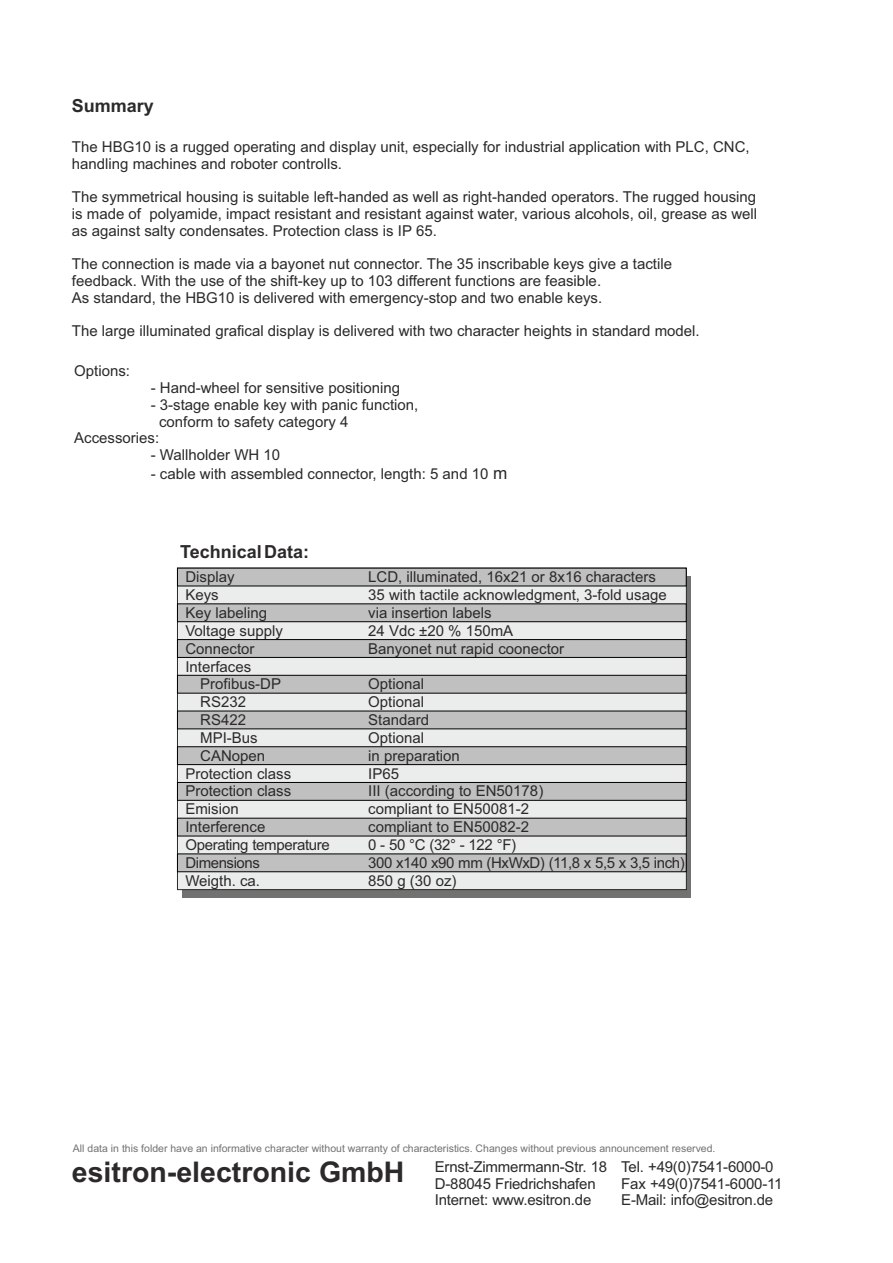
<style>
.page{position:relative;width:893px;height:1263px;background:#fff}
.page>*{position:absolute;margin:0;border:0;box-sizing:border-box;transform-origin:0 0}
.t1{font:700 18px "Arial";color:#2b2a29}
.t2{font:15px/16.8px "Arial";color:#2b2a29}
.t3{font:15px "Arial";letter-spacing:-.03em;color:#2b2a29}
.t4{font:15px "Arial";letter-spacing:-.02em;color:#2b2a29}
.t5{font:10.5px "Arial";color:#727271}
.s1{font-size:17.1px}
.s2{font-weight:700;font-size:28.5px}
</style>
<div class="page">
<div style="left:182px;top:576px;width:509px;height:322px;background:#727271"></div>
<div style="left:177px;top:587px;width:510px;height:303px;background:#ebecec"></div>
<svg style="left:177px;top:746px;width:510px;height:19px"></svg>
<svg style="left:177px;top:782px;width:510px;height:19px"></svg>
<svg style="left:177px;top:817px;width:510px;height:20px"></svg>
<svg style="left:177px;top:853px;width:510px;height:19px"></svg>
<svg style="left:177px;top:603px;width:510px;height:19px"></svg>
<svg style="left:177px;top:639px;width:510px;height:19px"></svg>
<svg style="left:177px;top:674px;width:510px;height:20px"></svg>
<svg style="left:177px;top:567px;width:510px;height:20px"></svg>
<svg style="left:177px;top:710px;width:510px;height:20px"></svg>
<p class="t1" style="left:72px;top:99px;width:84px">Summary</p>
<p class="t2" style="left:72px;top:139px;width:679px">The HBG10 is a rugged operating and display unit, especially for industrial application with PLC, CNC, handling machines and roboter controlls.</p>
<p class="t2" style="left:72px;top:190px;width:687px;text-align:justify">The symmetrical housing is suitable left-handed as well as right-handed operators. The rugged housing is made of polyamide, impact resistant and resistant against water, various alcohols, oil, grease as well as against salty condensates. Protection class is IP 65.</p>
<p class="t2" style="left:72px;top:257px;width:602px">The connection is made via a bayonet nut connector. The 35 inscribable keys give a tactile feedback. With the use of the shift-key up to 103 different functions are feasible.<br>As standard, the HBG10 is delivered with emergency-stop and two enable keys.</p>
<p class="t2" style="left:72px;top:324px;width:629px">The large illuminated grafical display is delivered with two character heights in standard model.</p>
<p class="t2" style="left:74px;top:364px;width:57px">Options:</p>
<p class="t2" style="left:151px;top:381px;width:251px">- Hand-wheel for sensitive positioning</p>
<p class="t2" style="left:151px;top:398px;width:269px">- 3-stage enable key with panic function,</p>
<p class="t2" style="left:159px;top:414px;width:191px">conform to safety category 4</p>
<p class="t2" style="left:74px;top:431px;width:87px">Accessories:</p>
<p class="t2" style="left:151px;top:448px;width:131px">- Wallholder WH 10</p>
<p class="t2" style="left:151px;top:467px;width:358px">- cable with assembled connector, length: 5 and 10 <span class="s1">m</span></p>
<p class="t1" style="left:180px;top:545px;width:131px">Technical Data:</p>
<p class="t2" style="left:185px;top:570px;width:51px">Display</p>
<p class="t2" style="left:368px;top:570px;width:289px">LCD, illuminated, 16x21 or 8x16 characters</p>
<p class="t2" style="left:185px;top:588px;width:35px">Keys</p>
<p class="t2" style="left:368px;top:588px;width:300px">35 with tactile acknowledgment, 3-fold usage</p>
<p class="t2" style="left:185px;top:606px;width:83px">Key labeling</p>
<p class="t2" style="left:368px;top:606px;width:125px">via insertion labels</p>
<p class="t2" style="left:185px;top:623px;width:99px">Voltage supply</p>
<p class="t2" style="left:368px;top:623px;width:146px">24 Vdc ±20 % 150mA</p>
<p class="t2" style="left:185px;top:659px;width:67px">Interfaces</p>
<p class="t2" style="left:185px;top:641px;width:71px">Connector</p>
<p class="t2" style="left:368px;top:641px;width:197px">Banyonet nut rapid coonector</p>
<p class="t2" style="left:200px;top:677px;width:82px">Profibus-DP</p>
<p class="t2" style="left:368px;top:677px;width:57px">Optional</p>
<p class="t2" style="left:200px;top:695px;width:47px">RS232</p>
<p class="t2" style="left:368px;top:695px;width:57px">Optional</p>
<p class="t2" style="left:200px;top:713px;width:47px">RS422</p>
<p class="t2" style="left:368px;top:713px;width:62px">Standard</p>
<p class="t2" style="left:200px;top:748px;width:67px">CANopen</p>
<p class="t2" style="left:368px;top:748px;width:93px">in preparation</p>
<p class="t2" style="left:200px;top:731px;width:59px">MPI-Bus</p>
<p class="t2" style="left:368px;top:731px;width:57px">Optional</p>
<p class="t2" style="left:185px;top:766px;width:107px">Protection class</p>
<p class="t2" style="left:368px;top:766px;width:32px">IP65</p>
<p class="t2" style="left:185px;top:784px;width:107px">Protection class</p>
<p class="t2" style="left:368px;top:784px;width:177px">III (according to EN50178)</p>
<p class="t2" style="left:185px;top:802px;width:55px">Emision</p>
<p class="t2" style="left:368px;top:802px;width:162px">compliant to EN50081-2</p>
<p class="t4" style="left:185px;top:839px;width:146px">Operating temperature</p>
<p class="t2" style="left:368px;top:838px;width:149px">0 - 50 °C (32° - 122 °F)</p>
<p class="t3" style="left:185px;top:857px;width:76px">Dimensions</p>
<p class="t3" style="left:368px;top:857px;width:318px">300 x140 x90 mm (HxWxD) (11,8 x 5,5 x 3,5 inch)</p>
<p class="t2" style="left:185px;top:820px;width:82px">Interference</p>
<p class="t2" style="left:368px;top:820px;width:162px">compliant to EN50082-2</p>
<p class="t2" style="left:185px;top:873px;width:76px">Weigth. ca.</p>
<p class="t2" style="left:368px;top:873px;width:90px">850 g (30 oz)</p>
<p class="t5" style="left:73px;top:1144px;width:644px">All data in this folder have an informative character without warranty of characteristics. Changes without previous announcement reserved.</p>
<p class="t2" style="left:435px;top:1159px;width:174px;text-indent:-363px"><span class="s2">esitron-electronic GmbH</span> Ernst-Zimmermann-Str. 18<br>D-88045 Friedrichshafen<br>Internet: www.esitron.de</p>
<p class="t2" style="left:621px;top:1159px;width:163px">Tel. +49(0)7541-6000-0<br>Fax +49(0)7541-6000-11<br>E-Mail: info@esitron.de</p>
</div>
